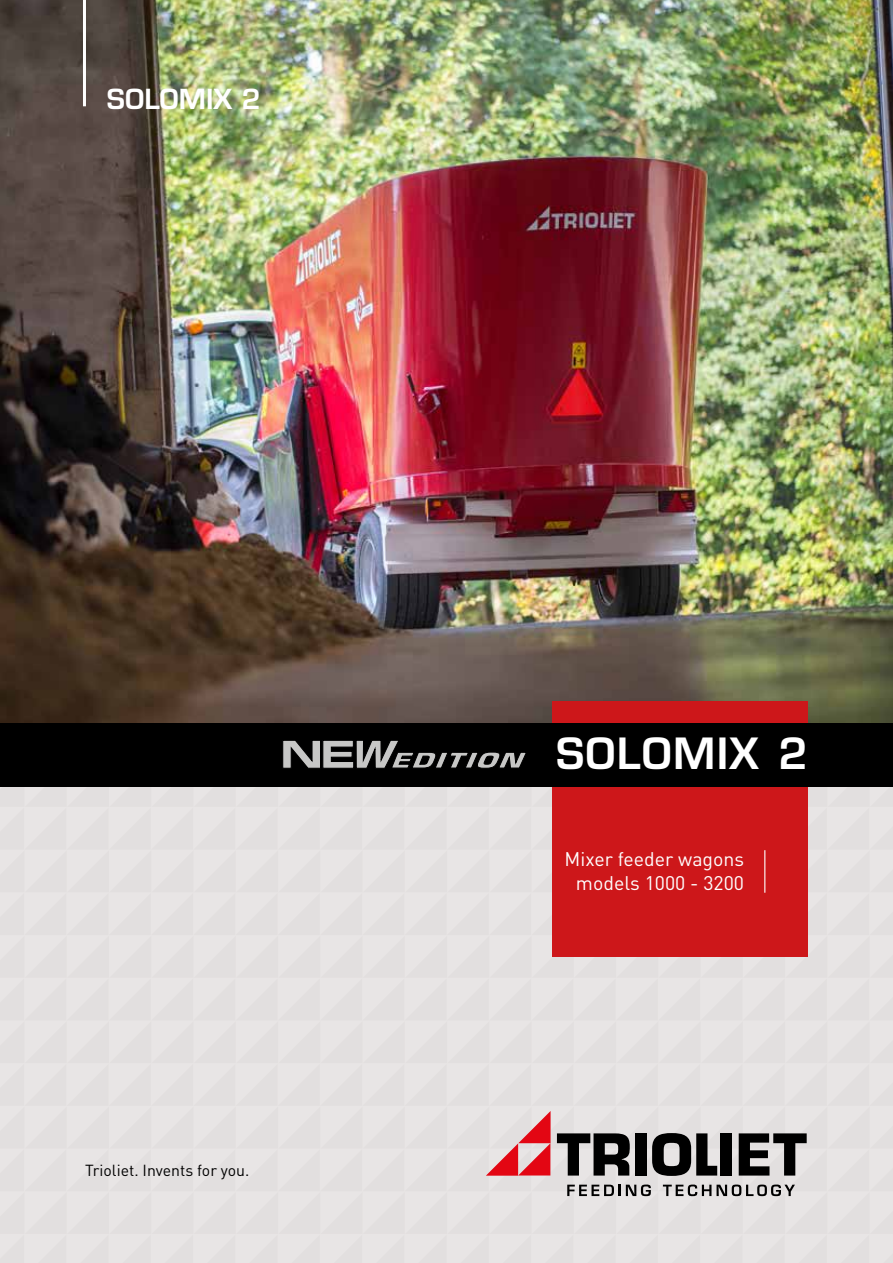
<style>
.page{position:relative;width:893px;height:1263px;background:#fff}
.page>*{position:absolute;margin:0;border:0;box-sizing:border-box;transform-origin:0 0}
.t1{font:600 42px "Eurostile LT Std";letter-spacing:.03em;color:#fff}
.t2{font:600 27px "Eurostile LT Std";color:#fff}
.t3{font:19.5px/24px "DIN";color:#fff;text-align:center}
.t4{font:15.9px "DIN";color:#000}
</style>
<div class="page">
<img style="left:0;top:0;width:893px;height:723px">
<div style="left:553px;top:702px;width:255px;height:255px;background:#cd171a"></div>
<div style="left:0;top:723px;width:893px;height:64px;background:#000"></div>
<svg style="left:282px;top:740px;width:244px;height:29px"></svg>
<svg style="left:0;top:787px;width:893px;height:476px"></svg>
<hr style="left:83px;top:0;width:3px;height:106px;background:#fff">
<h2 class="t2" style="left:107px;top:82px;width:155px">SOLOMIX 2</h2>
<p class="t4" style="left:85px;top:1160px;width:166px">Trioliet. Invents for you.</p>
<h1 class="t1" style="left:556px;top:727px;width:253px">SOLOMIX 2</h1>
<p class="t3" style="left:565px;top:847px;width:181px">Mixer feeder wagons models 1000 - 3200</p>
</div>
